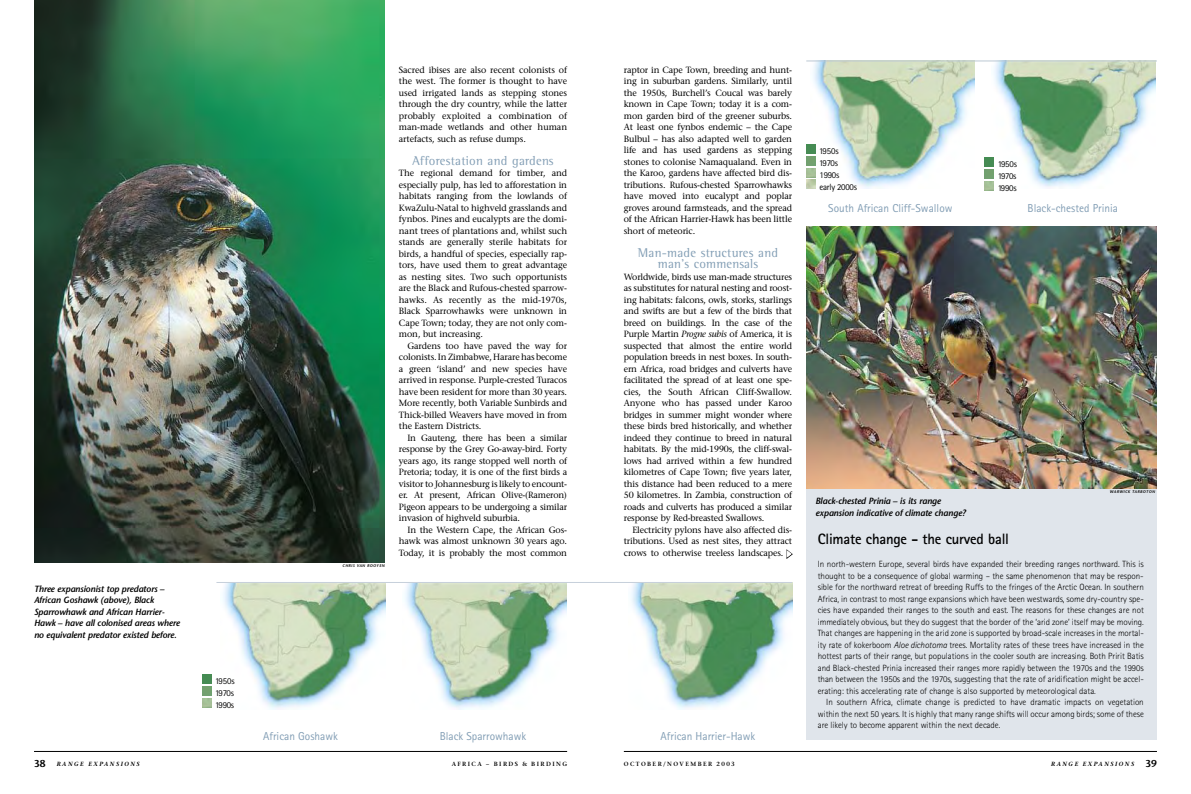
<style>
.page{position:relative;width:1191px;height:794px;background:#fff}
.page>*{position:absolute;margin:0;border:0;box-sizing:border-box;transform-origin:0 0}
.t1{font:700 15px "Rotis Sans Serif";letter-spacing:-.015em;color:#000}
.t2{font:13px/11.5px "Rotis Semi Serif";letter-spacing:.02em;color:#819db4;text-align:center}
.t3{font:11.5px "Rotis Sans Serif";color:#819db4}
.t4{font:9px/11.5px "Stone Serif";letter-spacing:-.015em;color:#000;text-align:justify}
.t5{font:300 9px/11.5px "Rotis Sans Serif";letter-spacing:-.005em;color:#000;text-align:justify}
.t6{font:italic 600 9px/11.5px "Stone Sans";letter-spacing:-.015em;color:#000}
.t7{font:9px/12px "Rotis Sans Serif";letter-spacing:-.03em;color:#000;text-align:justify}
.t8{font:600 6px "Stone Serif";letter-spacing:.24em;color:#000}
.t9{font:italic 600 6px "Stone Serif";letter-spacing:.24em;color:#000}
.t10{font:italic 600 4px "Stone Sans";letter-spacing:.1em;color:#000}
.s1{font-style:italic}
.s2{font-family:"Stone Sans";font-style:normal;font-size:10px}
</style>
<div class="page">
<div style="left:806px;top:486px;width:351px;height:254px;background:#e0e5eb"></div>
<hr style="left:624px;top:751px;width:533px;height:1px;background:#000">
<hr style="left:34px;top:751px;width:533px;height:1px;background:#000">
<img style="left:222px;top:583px;width:163px;height:127px">
<img style="left:405px;top:583px;width:162px;height:127px">
<img style="left:630px;top:583px;width:162px;height:127px">
<img style="left:34px;top:0;width:351px;height:562px">
<hr style="left:216px;top:582px;width:576px;height:1px;background:#c7d0db">
<img style="left:806px;top:227px;width:351px;height:261px">
<img style="left:991px;top:61px;width:164px;height:128px">
<svg style="left:984px;top:157px;width:9px;height:33px"></svg>
<svg style="left:202px;top:674px;width:9px;height:33px"></svg>
<img style="left:810px;top:61px;width:164px;height:127px">
<hr style="left:806px;top:60px;width:351px;height:1px;background:#bbc8d4">
<svg style="left:806px;top:144px;width:9px;height:45px"></svg>
<svg style="left:786px;top:549px;width:6px;height:10px"></svg>
<p class="t6" style="left:34px;top:583px;width:148px">Three expansionist top predators – African Goshawk (above), Black Sparrowhawk and African Harrier-Hawk – have all colonised areas where no equivalent predator existed before.</p>
<p class="t7" style="left:215px;top:675px;width:21px">1950s 1970s 1990s</p>
<p class="t10" style="left:342px;top:563px;width:44px">chris van rooyen</p>
<p class="t4" style="left:399px;top:64px;width:170px">Sacred ibises are also recent colonists of the west. The former is thought to have used irrigated lands as stepping stones through the dry country, while the latter probably exploited a combination of man-made wetlands and other human artefacts, such as refuse dumps.</p>
<h2 class="t2" style="left:412px;top:154px;width:143px">Afforestation and gardens</h2>
<p class="t4" style="left:399px;top:167px;width:170px">The regional demand for timber, and especially pulp, has led to afforestation in habitats ranging from the lowlands of KwaZulu-Natal to highveld grasslands and fynbos. Pines and eucalypts are the domi&shy;nant trees of plantations and, whilst such stands are generally sterile habitats for birds, a handful of species, especially rap&shy;tors, have used them to great advantage as nesting sites. Two such opportunists are the Black and Rufous-chested sparrow&shy;hawks. As recently as the mid-1970s, Black Sparrowhawks were unknown in Cape Town; today, they are not only com&shy;mon, but increasing.</p>
<p class="t4" style="left:399px;top:340px;width:170px;text-indent:9px">Gardens too have paved the way for colonists. In Zimbabwe, Harare has become a green ‘island’ and new species have arrived in response. Purple-crested Turacos have been resident for more than 30 years.<br>More recently, both Variable Sunbirds and Thick-billed Weavers have moved in from the Eastern Districts.</p>
<p class="t4" style="left:399px;top:432px;width:170px;text-indent:9px">In Gauteng, there has been a similar response by the Grey Go-away-bird. Forty years ago, its range stopped well north of Pretoria; today, it is one of the first birds a visitor to Johannesburg is likely to encount&shy;er. At present, African Olive-(Rameron)<br>Pigeon appears to be undergoing a similar invasion of highveld suburbia.</p>
<p class="t4" style="left:399px;top:524px;width:170px;text-indent:9px">In the Western Cape, the African Gos&shy;hawk was almost unknown 30 years ago.<br>Today, it is probably the most common</p>
<p class="t4" style="left:624px;top:64px;width:170px">raptor in Cape Town, breeding and hunt&shy;ing in suburban gardens. Similarly, until the 1950s, Burchell’s Coucal was barely known in Cape Town; today it is a com&shy;mon garden bird of the greener suburbs.<br>At least one fynbos endemic – the Cape Bulbul – has also adapted well to garden life and has used gardens as stepping stones to colonise Namaqualand. Even in the Karoo, gardens have affected bird dis&shy;tributions. Rufous-chested Sparrowhawks have moved into eucalypt and poplar groves around farmsteads, and the spread of the African Harrier-Hawk has been little short of meteoric.</p>
<h2 class="t2" style="left:638px;top:246px;width:142px">Man-made structures and man’s commensals</h2>
<p class="t4" style="left:624px;top:271px;width:170px">Worldwide, birds use man-made structures as substitutes for natural nesting and roost&shy;ing habitats: falcons, owls, storks, starlings and swifts are but a few of the birds that breed on buildings. In the case of the Purple Martin <span class="s1">Progne subis</span> of America, it is suspected that almost the entire world population breeds in nest boxes. In south&shy;ern Africa, road bridges and culverts have facilitated the spread of at least one spe&shy;cies, the South African Cliff-Swallow.<br>Anyone who has passed under Karoo bridges in summer might wonder where these birds bred historically, and whether indeed they continue to breed in natural habitats. By the mid-1990s, the cliff-swal&shy;lows had arrived within a few hundred kilometres of Cape Town; five years later, this distance had been reduced to a mere 50 kilometres. In Zambia, construction of roads and culverts has produced a similar response by Red-breasted Swallows.</p>
<p class="t4" style="left:624px;top:524px;width:170px;text-indent:9px">Electricity pylons have also affected dis&shy;tributions. Used as nest sites, they attract crows to otherwise treeless landscapes.</p>
<p class="t3" style="left:263px;top:729px;width:76px">African Goshawk</p>
<p class="t3" style="left:440px;top:729px;width:88px">Black Sparrowhawk</p>
<p class="t3" style="left:660px;top:729px;width:96px">African Harrier-Hawk</p>
<p class="t7" style="left:819px;top:145px;width:39px;text-align:left">1950s<br>1970s<br>1990s early 2000s</p>
<p class="t3" style="left:828px;top:201px;width:126px">South African Cliff-Swallow</p>
<p class="t7" style="left:997px;top:158px;width:21px">1950s 1970s 1990s</p>
<p class="t3" style="left:1027px;top:201px;width:92px">Black-chested Prinia</p>
<p class="t6" style="left:815px;top:495px;width:152px">Black-chested Prinia – is its range expansion indicative of climate change?</p>
<p class="t10" style="left:1110px;top:489px;width:47px">warwick tarboton</p>
<h1 class="t1" style="left:817px;top:530px;width:193px">Climate change - the curved ball</h1>
<p class="t5" style="left:817px;top:558px;width:328px">In north-western Europe, several birds have expanded their breeding ranges northward. This is thought to be a consequence of global warming – the same phenomenon that may be respon&shy;sible for the northward retreat of breeding Ruffs to the fringes of the Arctic Ocean. In southern Africa, in contrast to most range expansions which have been westwards, some dry-country spe&shy;cies have expanded their ranges to the south and east. The reasons for these changes are not immediately obvious, but they do suggest that the border of the ‘arid zone’ itself may be moving.<br>That changes are happening in the arid zone is supported by broad-scale increases in the mortal&shy;ity rate of kokerboom <span class="s1">Aloe dichotoma</span> trees. Mortality rates of these trees have increased in the hottest parts of their range, but populations in the cooler south are increasing. Both Pririt Batis and Black-chested Prinia increased their ranges more rapidly between the 1970s and the 1990s than between the 1950s and the 1970s, suggesting that the rate of aridification might be accel&shy;erating: this accelerating rate of change is also supported by meteorological data.</p>
<p class="t5" style="left:817px;top:696px;width:328px;text-indent:9px">In southern Africa, climate change is predicted to have dramatic impacts on vegetation within the next 50 years. It is highly that many range shifts will occur among birds; some of these are likely to become apparent within the next decade.</p>
<p class="t9" style="left:34px;top:760px;width:107px"><span class="s2">38</span> RANGE EXPANSIONS</p>
<p class="t8" style="left:452px;top:760px;width:117px">AFRICA – BIRDS &amp; BIRDING</p>
<p class="t8" style="left:624px;top:760px;width:112px">OCTOBER/NOVEMBER 2003</p>
<p class="t9" style="left:1051px;top:760px;width:107px">RANGE EXPANSIONS <span class="s2">39</span></p>
</div>
